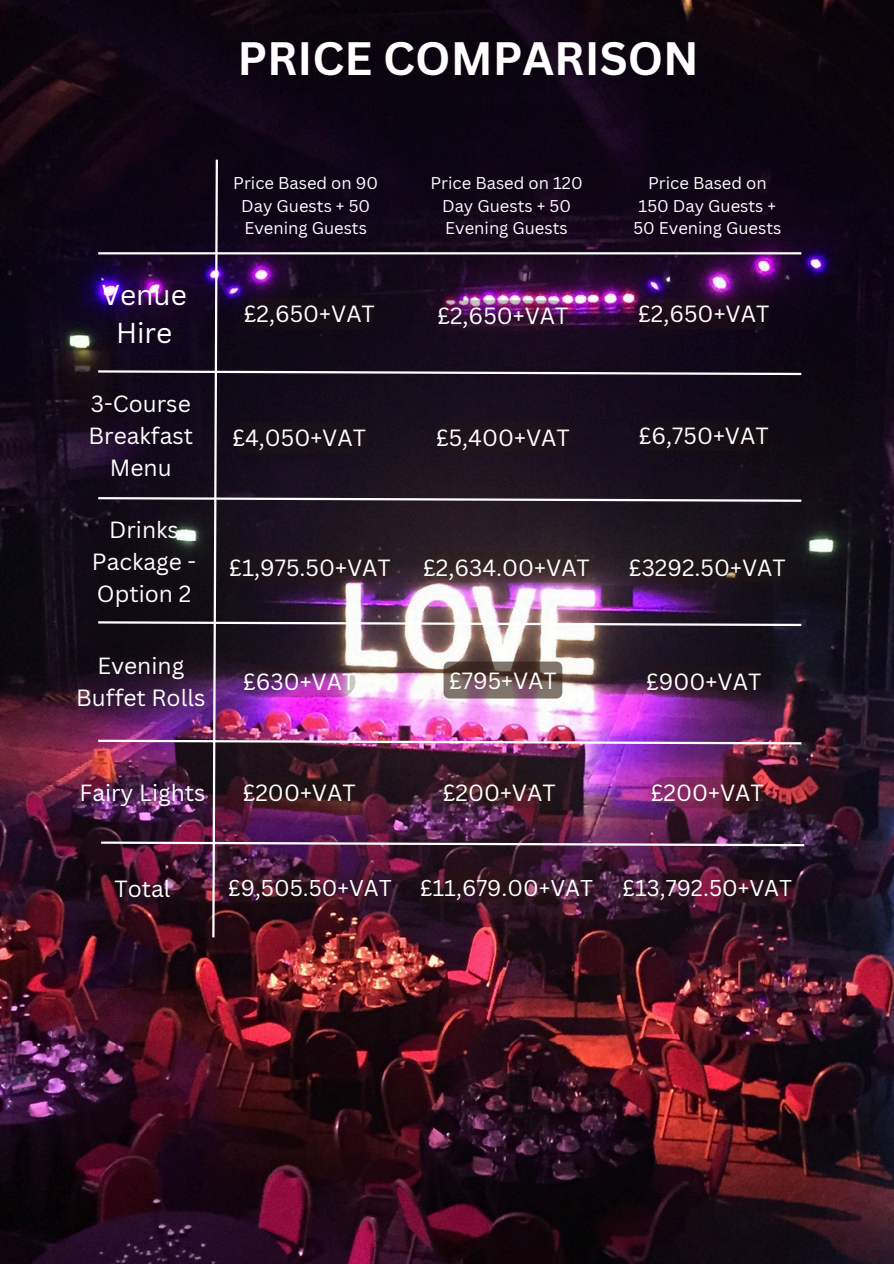
<style>
.page{position:relative;width:894px;height:1264px;background:#fff}
.page>*{position:absolute;margin:0;border:0;box-sizing:border-box;transform-origin:0 0}
.t1{font:700 45.6px "Canva Sans";color:#fff}
.t2{font:28.05px/38.8px "Canva Sans";color:#fff;text-align:center}
.t3{font:22.8px/31.8px "Canva Sans";color:#fff;text-align:center}
.t4{font:22.2px "Canva Sans";color:#fff}
.t5{font:16.65px/22.5px "Canva Sans";color:#fff;text-align:center}
</style>
<div class="page">
<img style="left:0;top:0;width:893px;height:1263px">
<img style="left:96px;top:157px;width:710px;height:782px">
<div style="left:646px;top:666px;width:115px;height:31px;background:#2c1c0e;border-radius:16px;opacity:.24"></div>
<div style="left:243px;top:777px;width:112px;height:31px;background:#2c1c0e;border-radius:16px;opacity:.24"></div>
<div style="left:442px;top:777px;width:113px;height:31px;background:#2c1c0e;border-radius:16px;opacity:.24"></div>
<div style="left:650px;top:777px;width:113px;height:31px;background:#2c1c0e;border-radius:16px;opacity:.24"></div>
<div style="left:228px;top:872px;width:164px;height:30px;background:#2c1c0e;border-radius:15px;opacity:.24"></div>
<div style="left:420px;top:872px;width:173px;height:30px;background:#2c1c0e;border-radius:15px;opacity:.24"></div>
<div style="left:622px;top:872px;width:170px;height:30px;background:#2c1c0e;border-radius:15px;opacity:.24"></div>
<h3 class="t1" style="left:237px;top:26px;width:463px">PRICE COMPARISON</h3>
<p class="t2" style="left:101px;top:274px;width:87px">Venue<br>Hire</p>
<h3 class="t3" style="left:88px;top:387px;width:106px">3-Course<br>Breakfast<br>Menu</h3>
<h3 class="t3" style="left:92px;top:513px;width:106px">Drinks<br>Package -<br>Option 2</h3>
<h3 class="t3" style="left:76px;top:649px;width:130px">Evening<br>Buffet Rolls</h3>
<h3 class="t5" style="left:233px;top:171px;width:146px">Price Based on 90<br>Day Guests + 50<br>Evening Guests</h3>
<h1 class="t5" style="left:430px;top:171px;width:154px">Price Based on 120<br>Day Guests + 50<br>Evening Guests</h1>
<p class="t5" style="left:633px;top:171px;width:149px">Price Based on<br>150 Day Guests +<br>50 Evening Guests</p>
<p class="t3" style="left:244px;top:298px;width:133px">£2,650+VAT</p>
<h2 class="t3" style="left:437px;top:299px;width:133px">£2,650+VAT</h2>
<h3 class="t3" style="left:638px;top:298px;width:133px">£2,650+VAT</h3>
<h3 class="t3" style="left:232px;top:421px;width:135px">£4,050+VAT</h3>
<h4 class="t3" style="left:436px;top:421px;width:135px">£5,400+VAT</h4>
<h3 class="t3" style="left:638px;top:419px;width:131px">£6,750+VAT</h3>
<h3 class="t3" style="left:229px;top:551px;width:163px">£1,975.50+VAT</h3>
<h4 class="t3" style="left:423px;top:551px;width:168px">£2,634.00+VAT</h4>
<h3 class="t3" style="left:628px;top:551px;width:158px">£3292.50+VAT</h3>
<h3 class="t3" style="left:243px;top:665px;width:114px">£630+VAT</h3>
<h4 class="t3" style="left:449px;top:664px;width:109px">£795+VAT</h4>
<h3 class="t3" style="left:646px;top:665px;width:117px">£900+VAT</h3>
<h3 class="t3" style="left:79px;top:776px;width:128px">Fairy Lights</h3>
<h3 class="t3" style="left:243px;top:776px;width:114px">£200+VAT</h3>
<h4 class="t3" style="left:442px;top:776px;width:114px">£200+VAT</h4>
<h3 class="t3" style="left:650px;top:776px;width:114px">£200+VAT</h3>
<h3 class="t3" style="left:114px;top:871px;width:58px">Total</h3>
<h3 class="t4" style="left:228px;top:872px;width:165px">£9,505.50+VAT</h3>
<h4 class="t4" style="left:420px;top:872px;width:174px">£11,679.00+VAT</h4>
<h3 class="t4" style="left:622px;top:872px;width:171px">£13,792.50+VAT</h3>
</div>
